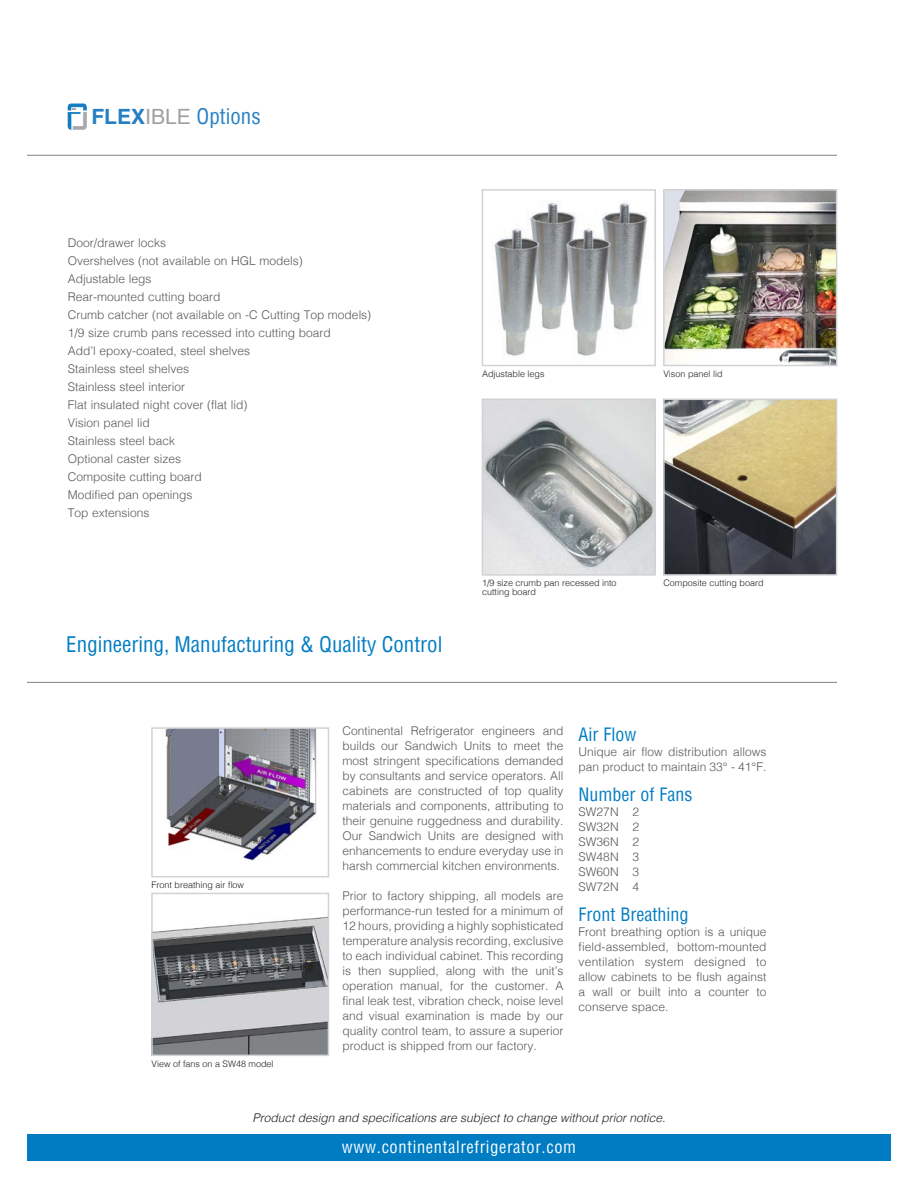
<style>
.page{position:relative;width:918px;height:1188px;background:#fff}
.page>*{position:absolute;margin:0;border:0;box-sizing:border-box;transform-origin:0 0}
.t1{font:condensed 21px "Helvetica";color:#007cc2}
.t2{font:condensed 21px "Helvetica";color:#257fc3}
.t3{font:condensed 18px "Helvetica";color:#007cc2}
.t4{font:condensed 16.5px "Helvetica";letter-spacing:.04em;color:#fff}
.t5{font:300 12px/15px "Helvetica";color:#57585a;text-align:justify}
.t6{font:italic 300 12px "Helvetica";color:#231f20}
.t7{font:300 9px/9px "Helvetica";color:#231f20}
.s1{font-weight:700;font-stretch:normal}
.s2{font-stretch:normal;color:#9d9fa2}
</style>
<div class="page">
<div style="left:27px;top:1134px;width:864px;height:27px;background:#007cc2"></div>
<hr style="left:27px;top:155px;width:810px;height:1px;background:#808285">
<img style="left:485px;top:402px;width:168px;height:171px">
<div style="left:482px;top:399px;width:174px;height:177px;border:2px solid #d1d2d4"></div>
<img style="left:666px;top:402px;width:168px;height:171px">
<div style="left:663px;top:399px;width:174px;height:177px;border:2px solid #d1d2d4"></div>
<img style="left:666px;top:192px;width:168px;height:171px">
<div style="left:663px;top:189px;width:174px;height:177px;border:2px solid #d1d2d4"></div>
<img style="left:493px;top:201px;width:155px;height:156px">
<div style="left:482px;top:189px;width:174px;height:177px;border:2px solid #d1d2d4"></div>
<hr style="left:27px;top:682px;width:810px;height:1px;background:#808285">
<img style="left:165px;top:730px;width:152px;height:131px">
<div style="left:151px;top:727px;width:178px;height:150px;border:2px solid #d1d2d4"></div>
<img style="left:154px;top:917px;width:172px;height:136px">
<div style="left:151px;top:893px;width:178px;height:163px;border:2px solid #d1d2d4"></div>
<svg style="left:68px;top:104px;width:19px;height:26px"></svg>
<p class="t2" style="left:92px;top:103px;width:171px"><span class="s1">FLEX</span><span class="s2">IBLE</span> Options</p>
<p class="t5" style="left:68px;top:234px;width:100px">Door/drawer locks</p>
<p class="t5" style="left:68px;top:252px;width:237px">Overshelves (not available on HGL models)</p>
<p class="t5" style="left:68px;top:270px;width:85px">Adjustable legs</p>
<p class="t5" style="left:68px;top:288px;width:154px">Rear-mounted cutting board</p>
<p class="t5" style="left:68px;top:306px;width:305px">Crumb catcher (not available on -C Cutting Top models)</p>
<p class="t5" style="left:68px;top:324px;width:265px">1/9 size crumb pans recessed into cutting board</p>
<p class="t5" style="left:68px;top:342px;width:184px">Add’l epoxy-coated, steel shelves</p>
<p class="t5" style="left:68px;top:360px;width:123px">Stainless steel shelves</p>
<p class="t5" style="left:68px;top:378px;width:119px">Stainless steel interior</p>
<p class="t5" style="left:68px;top:396px;width:181px">Flat insulated night cover (flat lid)</p>
<p class="t5" style="left:68px;top:414px;width:84px">Vision panel lid</p>
<p class="t5" style="left:68px;top:432px;width:109px">Stainless steel back</p>
<p class="t5" style="left:68px;top:450px;width:115px">Optional caster sizes</p>
<p class="t5" style="left:68px;top:468px;width:136px">Composite cutting board</p>
<p class="t5" style="left:68px;top:486px;width:126px">Modified pan openings</p>
<p class="t5" style="left:68px;top:504px;width:83px">Top extensions</p>
<p class="t1" style="left:66px;top:630px;width:378px">Engineering, Manufacturing &amp; Quality Control</p>
<p class="t7" style="left:482px;top:369px;width:64px">Adjustable legs</p>
<p class="t7" style="left:663px;top:369px;width:61px">Vison panel lid</p>
<p class="t7" style="left:482px;top:578px;width:136px">1/9 size crumb pan recessed into cutting board</p>
<p class="t7" style="left:663px;top:578px;width:102px">Composite cutting board</p>
<p class="t7" style="left:152px;top:879px;width:94px">Front breathing air flow</p>
<p class="t7" style="left:152px;top:1058px;width:124px">View of fans on a SW48 model</p>
<p class="t5" style="left:342px;top:722px;width:223px">Continental Refrigerator engineers and builds our Sandwich Units to meet the most stringent specifications demanded by consultants and service operators. All cabinets are constructed of top quality materials and components, attributing to their genuine ruggedness and durability.<br>Our Sandwich Units are designed with enhancements to endure everyday use in harsh commercial kitchen environments.</p>
<p class="t5" style="left:342px;top:887px;width:223px">Prior to factory shipping, all models are performance-run tested for a minimum of 12 hours, providing a highly sophisticated temperature analysis recording, exclusive to each individual cabinet. This recording is then supplied, along with the unit’s operation manual, for the customer. A final leak test, vibration check, noise level and visual examination is made by our quality control team, to assure a superior product is shipped from our factory.</p>
<p class="t3" style="left:579px;top:723px;width:59px">Air Flow</p>
<p class="t5" style="left:579px;top:744px;width:189px">Unique air flow distribution allows pan product to maintain 33° - 41°F.</p>
<p class="t3" style="left:579px;top:783px;width:115px">Number of Fans</p>
<p class="t5" style="left:579px;top:804px;width:62px">SW27N 2</p>
<p class="t5" style="left:579px;top:819px;width:62px">SW32N 2</p>
<p class="t5" style="left:579px;top:834px;width:62px">SW36N 2</p>
<p class="t5" style="left:579px;top:849px;width:62px">SW48N 3</p>
<p class="t5" style="left:579px;top:864px;width:62px">SW60N 3</p>
<p class="t5" style="left:579px;top:879px;width:62px">SW72N 4</p>
<p class="t3" style="left:579px;top:903px;width:111px">Front Breathing</p>
<p class="t5" style="left:579px;top:924px;width:189px">Front breathing option is a unique field-assembled, bottom-mounted ventilation system designed to allow cabinets to be flush against a wall or built into a counter to conserve space.</p>
<p class="t6" style="left:253px;top:1107px;width:414px">Product design and specifications are subject to change without prior notice.</p>
<h3 class="t4" style="left:342px;top:1136px;width:236px">www.continentalrefrigerator.com</h3>
</div>
